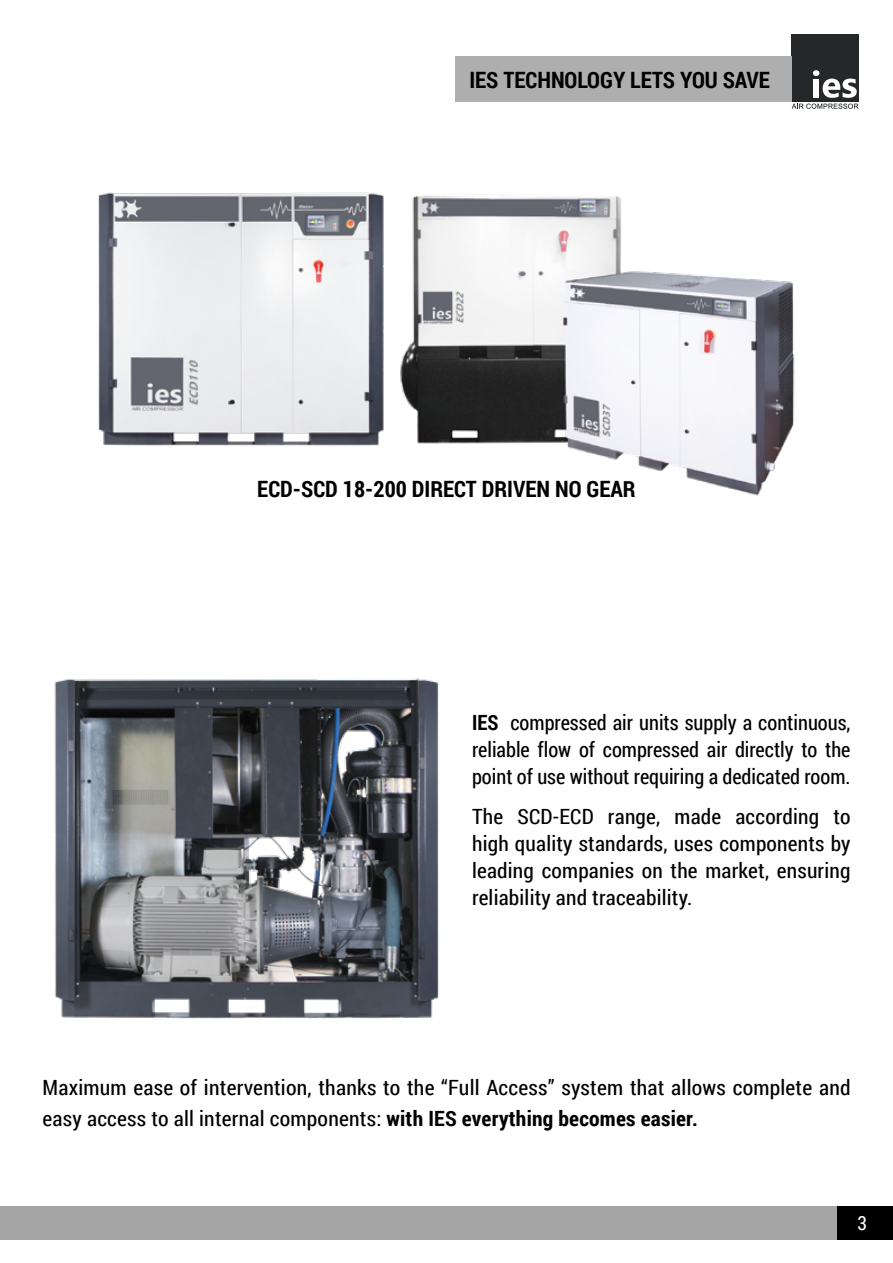
<style>
.page{position:relative;width:893px;height:1263px;background:#fff}
.page>*{position:absolute;margin:0;border:0;box-sizing:border-box;transform-origin:0 0}
.t1{font:700 22.5px "Roboto Condensed";color:#000}
.t2{font:21px/27px "Roboto Condensed";letter-spacing:.01em;color:#000;text-align:justify}
.t3{font:19.5px "Roboto Condensed";color:#fff}
.s1{font-weight:700}
</style>
<div class="page">
<div style="left:791px;top:34px;width:68px;height:68px;background:#252728"></div>
<svg style="left:792px;top:104px;width:67px;height:5px"></svg>
<svg style="left:813px;top:70px;width:44px;height:28px"></svg>
<div style="left:0;top:1206px;width:893px;height:33px;background:#a6a5a5"></div>
<div style="left:837px;top:1206px;width:56px;height:33px;background:#000"></div>
<div style="left:455px;top:56px;width:336px;height:46px;background:#aeaeae"></div>
<img style="left:54px;top:678px;width:385px;height:341px">
<img style="left:98px;top:192px;width:697px;height:304px">
<p class="t1" style="left:469px;top:64px;width:302px">IES TECHNOLOGY LETS YOU SAVE</p>
<p class="t1" style="left:257px;top:473px;width:380px">ECD-SCD 18-200 DIRECT DRIVEN NO GEAR</p>
<p class="t2" style="left:472px;top:709px;width:380px"><span class="s1">IES</span> compressed air units supply a continuous, reliable flow of compressed air directly to the point of use without requiring a dedicated room.</p>
<p class="t2" style="left:472px;top:802px;width:380px">The SCD-ECD range, made according to high quality standards, uses components by leading companies on the market, ensuring reliability and traceability.</p>
<p class="t2" style="left:43px;top:1071px;width:810px;line-height:31.5px">Maximum ease of intervention, thanks to the “Full Access” system that allows complete and easy access to all internal components: <span class="s1">with IES everything becomes easier.</span></p>
<p class="t3" style="left:857px;top:1209px;width:11px">3</p>
</div>
